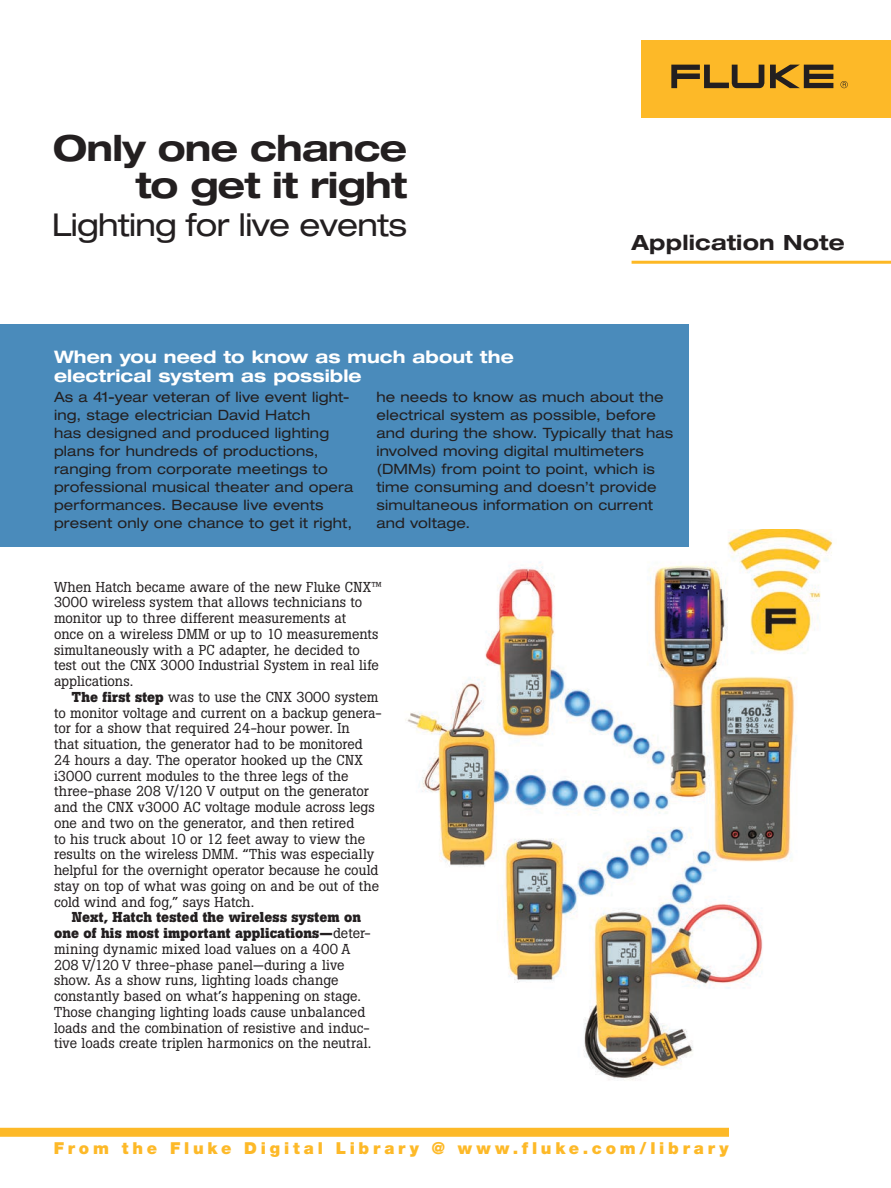
<style>
.page{position:relative;width:891px;height:1188px;background:#fff}
.page>*{position:absolute;margin:0;border:0;box-sizing:border-box;transform-origin:0 0}
.t1{font:700 expanded 36px/37.5px "Helvetica Neue LT Std";letter-spacing:-.02em;color:#231f20;text-align:right}
.t2{font:expanded 31.5px "Helvetica Neue LT Std";letter-spacing:-.02em;color:#231f20}
.t3{font:700 expanded 21px "Helvetica Neue LT Std";letter-spacing:.01em;color:#231f20}
.t4{font:700 expanded 17.25px/18.8px "Helvetica Neue LT Std";letter-spacing:.005em;color:#fff}
.t5{font:900 16.5px "Helvetica Neue LT Pro";letter-spacing:.23em;color:#fdb928}
.t6{font:14.25px/15.8px "Boton Pro";letter-spacing:.005em;color:#231f20}
.t7{font:expanded 14.25px/18px "Helvetica Neue LT Std";letter-spacing:.015em;color:#231f20}
.s1{font-weight:700}
</style>
<div class="page">
<img style="left:405px;top:529px;width:428px;height:551px">
<div style="left:0;top:324px;width:688px;height:223px;background:#4a8bbb"></div>
<hr style="left:632px;top:261px;width:259px;height:3px;background:#fdb824">
<div style="left:0;top:1128px;width:729px;height:9px;background:#fdb928"></div>
<div style="left:641px;top:40px;width:250px;height:78px;background:#fdb928"></div>
<svg style="left:671px;top:65px;width:162px;height:23px"></svg>
<svg style="left:841px;top:81px;width:7px;height:7px"></svg>
<h1 class="t1" style="left:53px;top:128px;width:355px">Only one chance to get it right</h1>
<h2 class="t2" style="left:52px;top:205px;width:357px">Lighting for live events</h2>
<p class="t4" style="left:54px;top:347px;width:461px">When you need to know as much about the electrical system as possible</p>
<h3 class="t3" style="left:632px;top:230px;width:215px">Application Note</h3>
<p class="t7" style="left:54px;top:387px;width:301px">As a 41-year veteran of live event light&shy;ing, stage electrician David Hatch<br>has designed and produced lighting plans for hundreds of productions, ranging from corporate meetings to professional musical theater and opera performances. Because live events present only one chance to get it right,</p>
<p class="t7" style="left:376px;top:387px;width:299px">he needs to know as much about the electrical system as possible, before and during the show. Typically that has involved moving digital multimeters (DMMs) from point to point, which is time consuming and doesn’t provide simultaneous information on current and voltage.</p>
<p class="t6" style="left:54px;top:579px;width:329px">When Hatch became aware of the new Fluke CNX™ 3000 wireless system that allows technicians to monitor up to three different measurements at<br>once on a wireless DMM or up to 10 measurements simultaneously with a PC adapter, he decided to test out the CNX 3000 Industrial System in real life applications.</p>
<p class="t6" style="left:54px;top:689px;width:329px;text-indent:18px"><span class="s1">The first step</span> was to use the CNX 3000 system to monitor voltage and current on a backup genera&shy;tor for a show that required 24-hour power. In<br>that situation, the generator had to be monitored 24 hours a day. The operator hooked up the CNX i3000 current modules to the three legs of the three-phase 208 V/120 V output on the generator and the CNX v3000 AC voltage module across legs one and two on the generator, and then retired<br>to his truck about 10 or 12 feet away to view the results on the wireless DMM. “This was especially helpful for the overnight operator because he could stay on top of what was going on and be out of the cold wind and fog,” says Hatch.</p>
<p class="t6" style="left:54px;top:910px;width:319px;text-indent:18px"><span class="s1">Next, Hatch tested the wireless system on one of his most important applications—</span>deter&shy;mining dynamic mixed load values on a 400 A 208 V/120 V three-phase panel—during a live show. As a show runs, lighting loads change constantly based on what’s happening on stage.<br>Those changing lighting loads cause unbalanced loads and the combination of resistive and induc&shy;tive loads create triplen harmonics on the neutral.</p>
<p class="t5" style="left:54px;top:1139px;width:676px">From the Fluke Digital Library @ www.fluke.com/library</p>
</div>
